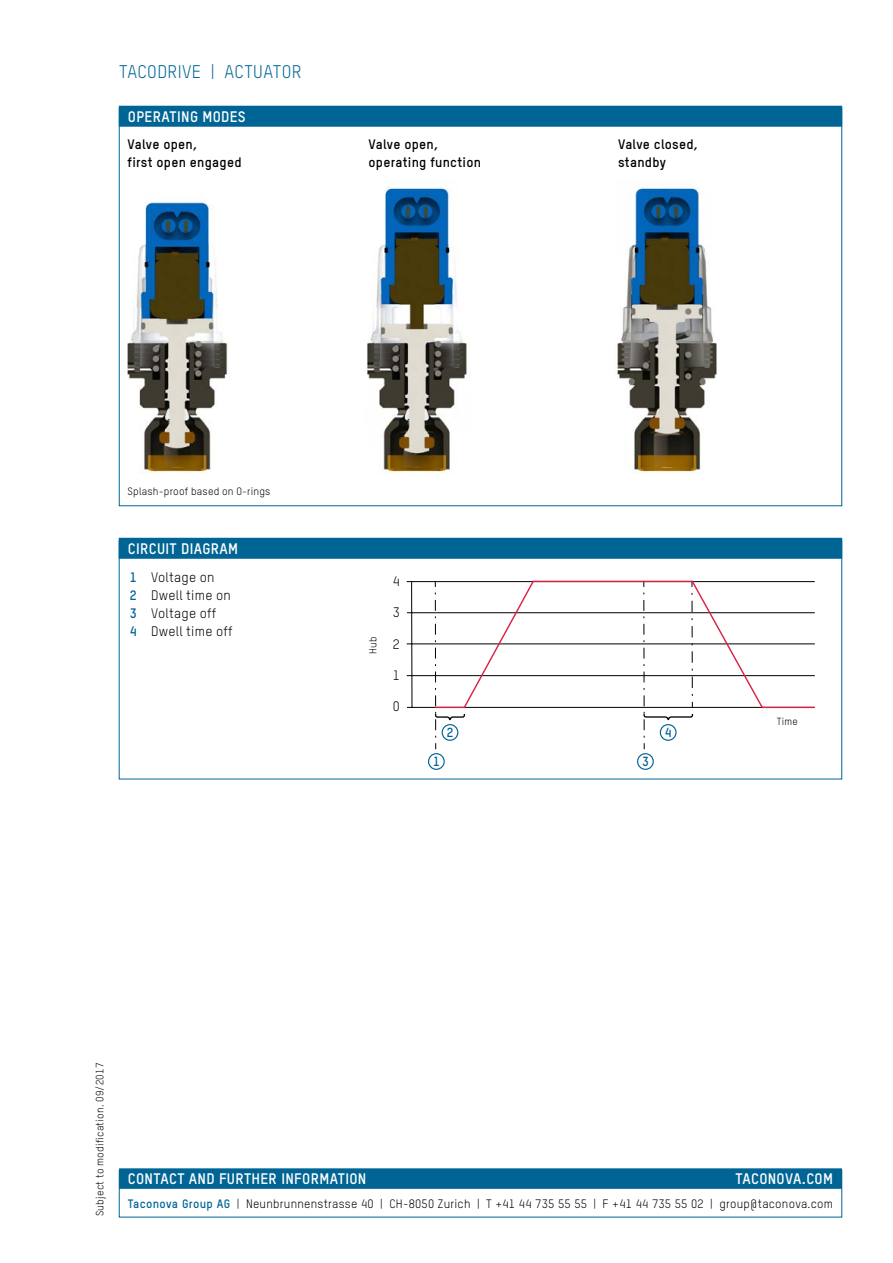
<style>
.page{position:relative;width:893px;height:1263px;background:#fff}
.page>*{position:absolute;margin:0;border:0;box-sizing:border-box;transform-origin:0 0}
.Produkttitel_Sublin{font:18px "TSTARPRO";letter-spacing:.02em;color:#006595}
.Box_Titel{font:700 15px "TSTARPRO";letter-spacing:.02em;color:#fff}
.t1{font:700 13.5px/18px "TSTARPRO";letter-spacing:.02em;color:#000}
.t2{font:13.5px "TSTARPRO";letter-spacing:.02em;color:#000}
.Schemalegende{font:700 13.05px "TSTARPRO";color:#006595}
.Legende{font:12px "TSTARPRO";letter-spacing:.02em;color:#000}
.Legende-2{font:10.5px "TSTARPRO";letter-spacing:.02em;color:#000}
.Legende-3{font:10.2px "TSTARPRO";letter-spacing:.02em;color:#000}
.s1{font-weight:700;color:#006595}
</style>
<div class="page">
<hr style="left:412px;top:707px;width:402px;height:1px;background:#000">
<hr style="left:412px;top:675px;width:402px;height:1px;background:#000">
<hr style="left:412px;top:644px;width:402px;height:1px;background:#000">
<hr style="left:412px;top:581px;width:402px;height:1px;background:#000">
<hr style="left:412px;top:612px;width:402px;height:1px;background:#000">
<hr style="left:411px;top:581px;width:1px;height:126px;background:#000">
<svg style="left:434px;top:580px;width:380px;height:129px"></svg>
<svg style="left:435px;top:593px;width:30px;height:156px"></svg>
<svg style="left:643px;top:593px;width:50px;height:156px"></svg>
<div style="left:660px;top:725px;width:16px;height:15px;background:#fff;border-radius:50%"></div>
<div style="left:660px;top:724px;width:17px;height:17px;border:1px solid #006595;border-radius:50%"></div>
<div style="left:637px;top:753px;width:17px;height:17px;border:1px solid #006595;border-radius:50%"></div>
<div style="left:442px;top:725px;width:16px;height:15px;background:#fff;border-radius:50%"></div>
<div style="left:442px;top:724px;width:16px;height:17px;border:1px solid #006595;border-radius:50%"></div>
<div style="left:428px;top:753px;width:17px;height:17px;border:1px solid #006595;border-radius:50%"></div>
<img style="left:127px;top:201px;width:101px;height:272px">
<img style="left:367px;top:180px;width:101px;height:293px">
<img style="left:616px;top:184px;width:100px;height:289px">
<div style="left:119px;top:106px;width:723px;height:21px;background:#006595"></div>
<div style="left:119px;top:538px;width:723px;height:21px;background:#006595"></div>
<div style="left:119px;top:540px;width:723px;height:239px;border:1px solid #006595"></div>
<div style="left:119px;top:1168px;width:723px;height:21px;background:#006595"></div>
<div style="left:119px;top:1170px;width:723px;height:47px;border:1px solid #006595"></div>
<p class="Produkttitel_Sublin" style="left:119px;top:61px;width:184px">TACODRIVE | ACTUATOR</p>
<p class="Box_Titel" style="left:128px;top:107px;width:119px">OPERATING MODES</p>
<p class="t1" style="left:128px;top:135px;width:116px">Valve open,<br>first open engaged</p>
<p class="t1" style="left:369px;top:135px;width:114px">Valve open, operating function</p>
<p class="t1" style="left:618px;top:135px;width:82px">Valve closed, standby</p>
<p class="Legende-2" style="left:128px;top:485px;width:144px">Splash-proof based on O-rings</p>
<p class="Box_Titel" style="left:128px;top:539px;width:112px">CIRCUIT DIAGRAM</p>
<p class="t2" style="left:130px;top:569px;width:86px"><span class="s1">1</span> Voltage on</p>
<p class="t2" style="left:130px;top:587px;width:103px"><span class="s1">2</span> Dwell time on</p>
<p class="t2" style="left:130px;top:605px;width:88px"><span class="s1">3</span> Voltage off</p>
<p class="t2" style="left:130px;top:623px;width:104px"><span class="s1">4</span> Dwell time off</p>
<p class="Legende-3" style="left:367px;top:654px;width:19px;rotate:-90deg">Hub</p>
<p class="t2" style="left:393px;top:573px;width:8px">4</p>
<p class="t2" style="left:393px;top:604px;width:8px">3</p>
<p class="t2" style="left:393px;top:636px;width:8px">2</p>
<p class="t2" style="left:393px;top:667px;width:9px">1</p>
<p class="t2" style="left:393px;top:698px;width:8px">0</p>
<p class="Schemalegende" style="left:433px;top:753px;width:8px">1</p>
<p class="Schemalegende" style="left:447px;top:724px;width:8px">2</p>
<p class="Schemalegende" style="left:642px;top:753px;width:8px">3</p>
<p class="Schemalegende" style="left:665px;top:724px;width:8px">4</p>
<p class="Legende-3" style="left:777px;top:715px;width:22px">Time</p>
<p class="Legende-2" style="left:93px;top:1216px;width:155px;rotate:-90deg">Subject to modification. 09/2017</p>
<p class="Box_Titel" style="left:128px;top:1169px;width:240px">CONTACT AND FURTHER INFORMATION</p>
<p class="Box_Titel" style="left:735px;top:1169px;width:99px">TACONOVA.COM</p>
<p class="Legende" style="left:128px;top:1196px;width:707px"><span class="s1">Taconova Group AG</span> | Neunbrunnenstrasse 40 | CH-8050 Zurich | T +41 44 735 55 55 | F +41 44 735 55 02 | group@taconova.com</p>
</div>
